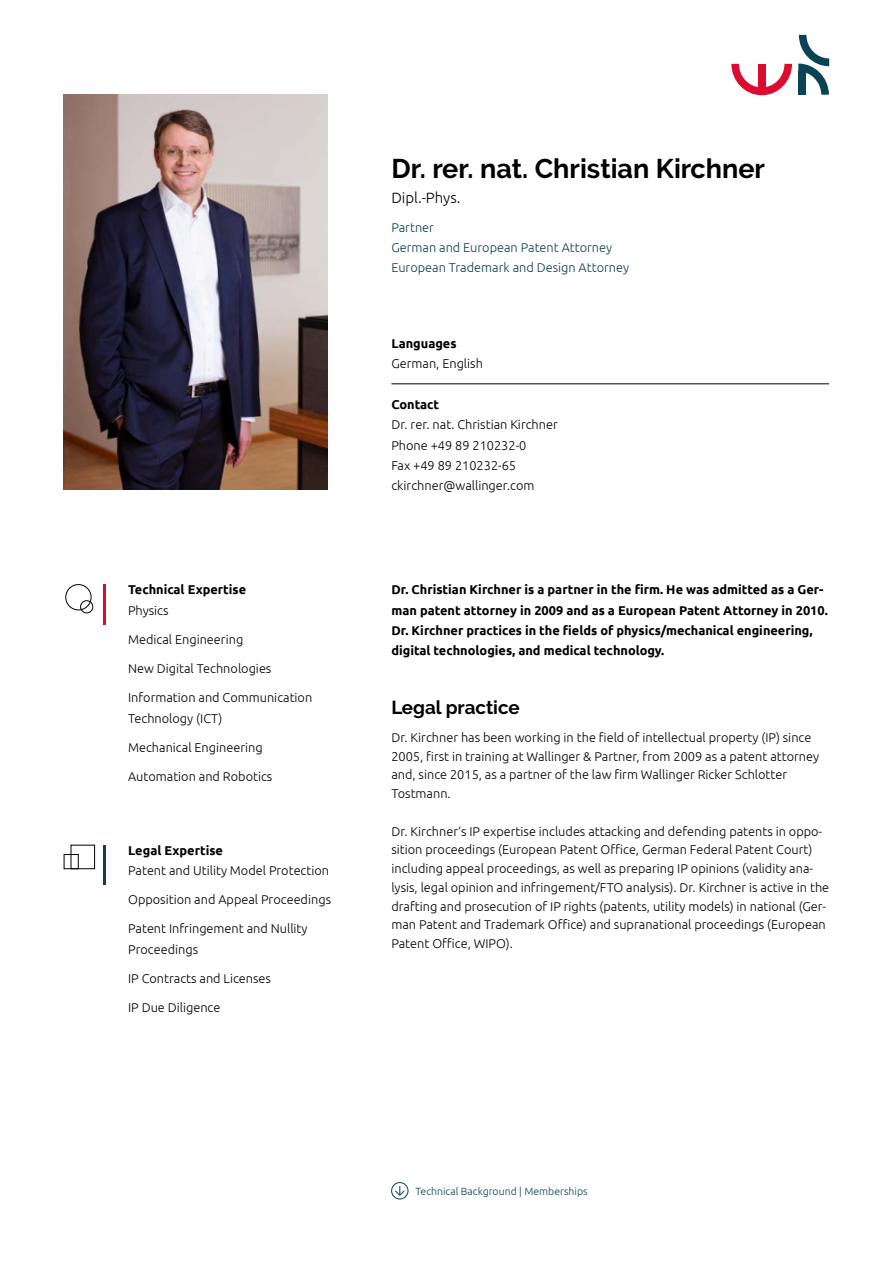
<style>
.page{position:relative;width:893px;height:1263px;background:#fff}
.page>*{position:absolute;margin:0;border:0;box-sizing:border-box;transform-origin:0 0}
.t1{font:700 27px "Raleway";color:#000}
.t2{font:700 18.75px "Raleway";color:#000}
.t3{font:300 15px "Ubuntu";color:#000}
.t4{font:300 12.75px/18.8px "Ubuntu";color:#000}
.t5{font:700 12.75px/20.2px "Ubuntu";color:#000}
.t6{font:300 12.75px/20.2px "Ubuntu";color:#0a4353}
.t7{font:300 10.5px "Ubuntu";color:#0a4353}
</style>
<div class="page">
<svg style="left:731px;top:64px;width:61px;height:31px"></svg>
<div style="left:758px;top:64px;width:8px;height:31px;background:#dd0b2f"></div>
<svg style="left:798px;top:35px;width:31px;height:60px"></svg>
<div style="left:391px;top:1182px;width:17px;height:17px;border:1px solid #0a4353;border-radius:50%"></div>
<svg style="left:395px;top:1186px;width:10px;height:10px"></svg>
<hr style="left:391px;top:383px;width:438px;height:1px;background:#000">
<div style="left:65px;top:584px;width:26px;height:26px;border:1px solid #000;border-radius:50%"></div>
<div style="left:80px;top:600px;width:13px;height:13px;border:1px solid #000;border-radius:50%"></div>
<hr style="left:103px;top:584px;width:3px;height:41px;background:#dd0b2f">
<img style="left:64px;top:95px;width:263px;height:395px">
<div style="left:71px;top:845px;width:24px;height:24px;border:1px solid #000"></div>
<div style="left:64px;top:854px;width:15px;height:15px;border:1px solid #000"></div>
<hr style="left:103px;top:845px;width:3px;height:39px;background:#0a4353">
<p class="t5" style="left:128px;top:579px;width:120px">Technical Expertise</p>
<p class="t4" style="left:128px;top:600px;width:42px">Physics</p>
<p class="t4" style="left:128px;top:629px;width:117px">Medical Engineering</p>
<p class="t4" style="left:128px;top:659px;width:145px">New Digital Technologies</p>
<p class="t4" style="left:128px;top:687px;width:186px;line-height:20.2px">Information and Communication<br>Technology (ICT)</p>
<p class="t4" style="left:128px;top:737px;width:136px">Mechanical Engineering</p>
<p class="t4" style="left:128px;top:767px;width:146px">Automation and Robotics</p>
<p class="t5" style="left:128px;top:840px;width:96px">Legal Expertise</p>
<p class="t4" style="left:128px;top:861px;width:203px">Patent and Utility Model Protection</p>
<p class="t4" style="left:128px;top:890px;width:204px">Opposition and Appeal Proceedings</p>
<p class="t4" style="left:128px;top:918px;width:181px;line-height:20.2px">Patent Infringement and Nullity<br>Proceedings</p>
<p class="t4" style="left:128px;top:969px;width:144px">IP Contracts and Licenses</p>
<p class="t4" style="left:128px;top:998px;width:94px">IP Due Diligence</p>
<h1 class="t1" style="left:391px;top:153px;width:375px">Dr. rer. nat. Christian Kirchner</h1>
<p class="t3" style="left:391px;top:188px;width:71px">Dipl.-Phys.</p>
<p class="t6" style="left:391px;top:217px;width:239px">Partner<br>German and European Patent Attorney<br>European Trademark and Design Attorney</p>
<p class="t5" style="left:391px;top:333px;width:67px">Languages</p>
<p class="t4" style="left:391px;top:354px;width:93px">German, English</p>
<p class="t5" style="left:391px;top:394px;width:49px">Contact</p>
<p class="t4" style="left:391px;top:414px;width:168px;line-height:20.2px">Dr. rer. nat. Christian Kirchner<br>Phone +49 89 210232-0<br>Fax +49 89 210232-65 ckirchner@wallinger.com</p>
<p class="t5" style="left:391px;top:579px;width:438px">Dr. Christian Kirchner is a partner in the firm. He was admitted as a Ger&shy;man patent attorney in 2009 and as a European Patent Attorney in 2010.<br>Dr. Kirchner practices in the fields of physics/mechanical engineering, digital technologies, and medical technology.</p>
<h2 class="t2" style="left:391px;top:697px;width:130px">Legal practice</h2>
<p class="t4" style="left:391px;top:727px;width:429px">Dr. Kirchner has been working in the field of intellectual property (IP) since 2005, first in training at Wallinger &amp; Partner, from 2009 as a patent attorney and, since 2015, as a partner of the law firm Wallinger Ricker Schlotter Tostmann.</p>
<p class="t4" style="left:391px;top:821px;width:439px">Dr. Kirchner‘s IP expertise includes attacking and defending patents in oppo&shy;sition proceedings (European Patent Office, German Federal Patent Court) including appeal proceedings, as well as preparing IP opinions (validity ana&shy;lysis, legal opinion and infringement/FTO analysis). Dr. Kirchner is active in the drafting and prosecution of IP rights (patents, utility models) in national (Ger&shy;man Patent and Trademark Office) and supranational proceedings (European Patent Office, WIPO).</p>
<p class="t7" style="left:415px;top:1185px;width:174px">Technical Background | Memberships</p>
</div>
